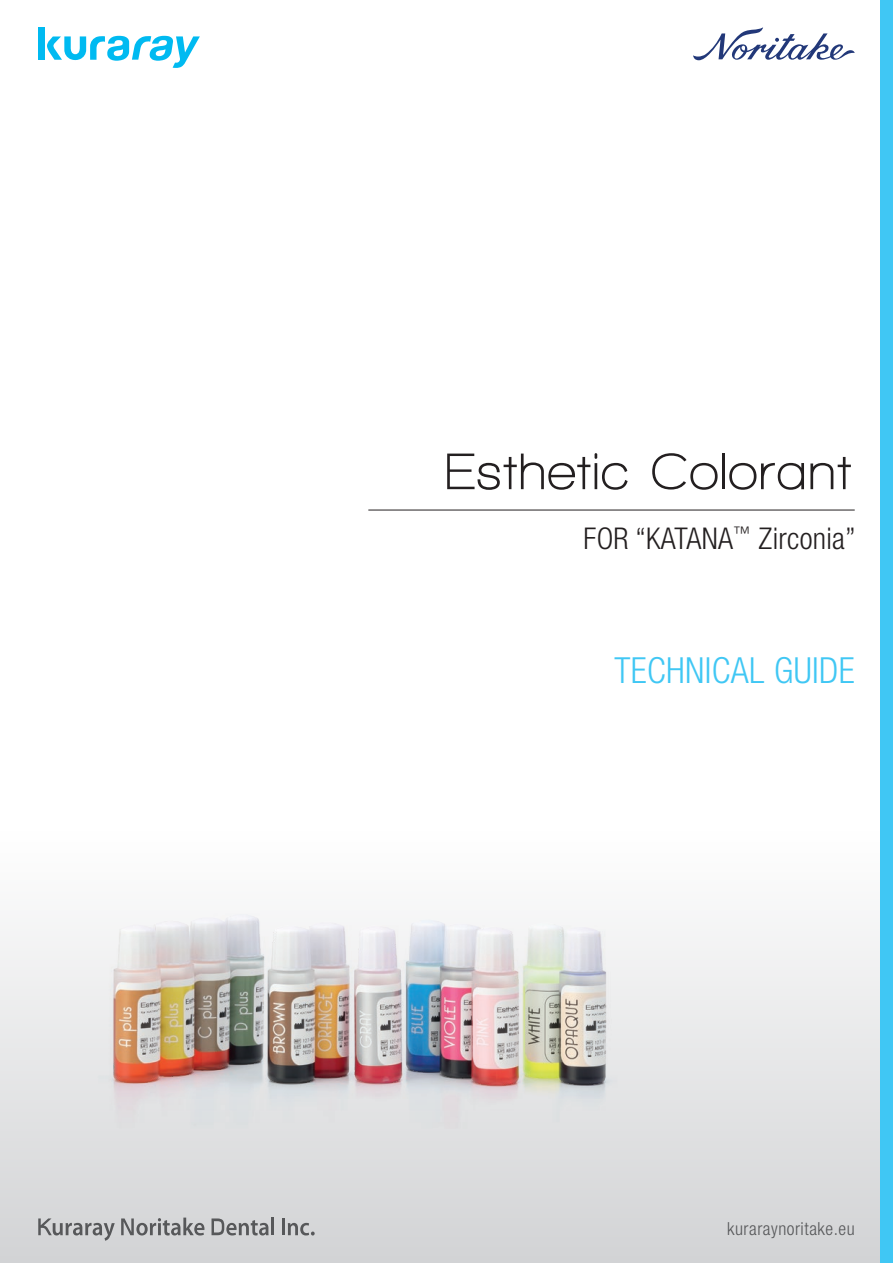
<style>
.page{position:relative;width:893px;height:1263px;background:#fff}
.page>*{position:absolute;margin:0;border:0;box-sizing:border-box;transform-origin:0 0}
.t1{font:700 52.5px "Walkway";letter-spacing:.03em;color:#231f20}
.t2{font:300 condensed 36px "Helvetica Neue LT Std";letter-spacing:.01em;color:#40c7f4}
.t3{font:300 condensed 30px "Helvetica Neue LT Std";letter-spacing:.01em;color:#231f20}
.t4{font:300 condensed 18px "Helvetica Neue LT Std";letter-spacing:.03em;color:#57585a}
</style>
<div class="page">
<div style="left:0;top:831px;width:893px;height:432px;background:linear-gradient(to bottom,#fff,#d2d3d5)"></div>
<div style="left:880px;top:0;width:13px;height:1263px;background:#40c7f4"></div>
<hr style="left:368px;top:510px;width:487px;height:1px;background:#231f20">
<hr style="left:271px;top:1217px;width:3px;height:18px;background:#57585a">
<hr style="left:282px;top:1218px;width:3px;height:17px;background:#57585a">
<svg style="left:288px;top:1223px;width:27px;height:12px"></svg>
<svg style="left:38px;top:1218px;width:77px;height:23px;background:#b2b3b5"></svg>
<svg style="left:212px;top:1218px;width:57px;height:17px"></svg>
<svg style="left:121px;top:1217px;width:83px;height:18px"></svg>
<img style="left:54px;top:858px;width:593px;height:270px">
<div style="left:38px;top:28px;width:7px;height:32px;background:#00baf1"></div>
<svg style="left:47px;top:36px;width:153px;height:32px"></svg>
<svg style="left:693px;top:27px;width:162px;height:33px"></svg>
<h1 class="t1" style="left:445px;top:443px;width:408px">Esthetic Colorant</h1>
<p class="t3" style="left:584px;top:521px;width:274px">FOR “KATANA<sup>™</sup> Zirconia”</p>
<p class="t2" style="left:614px;top:650px;width:242px">TECHNICAL GUIDE</p>
<p class="t4" style="left:727px;top:1218px;width:129px">kuraraynoritake.eu</p>
</div>
